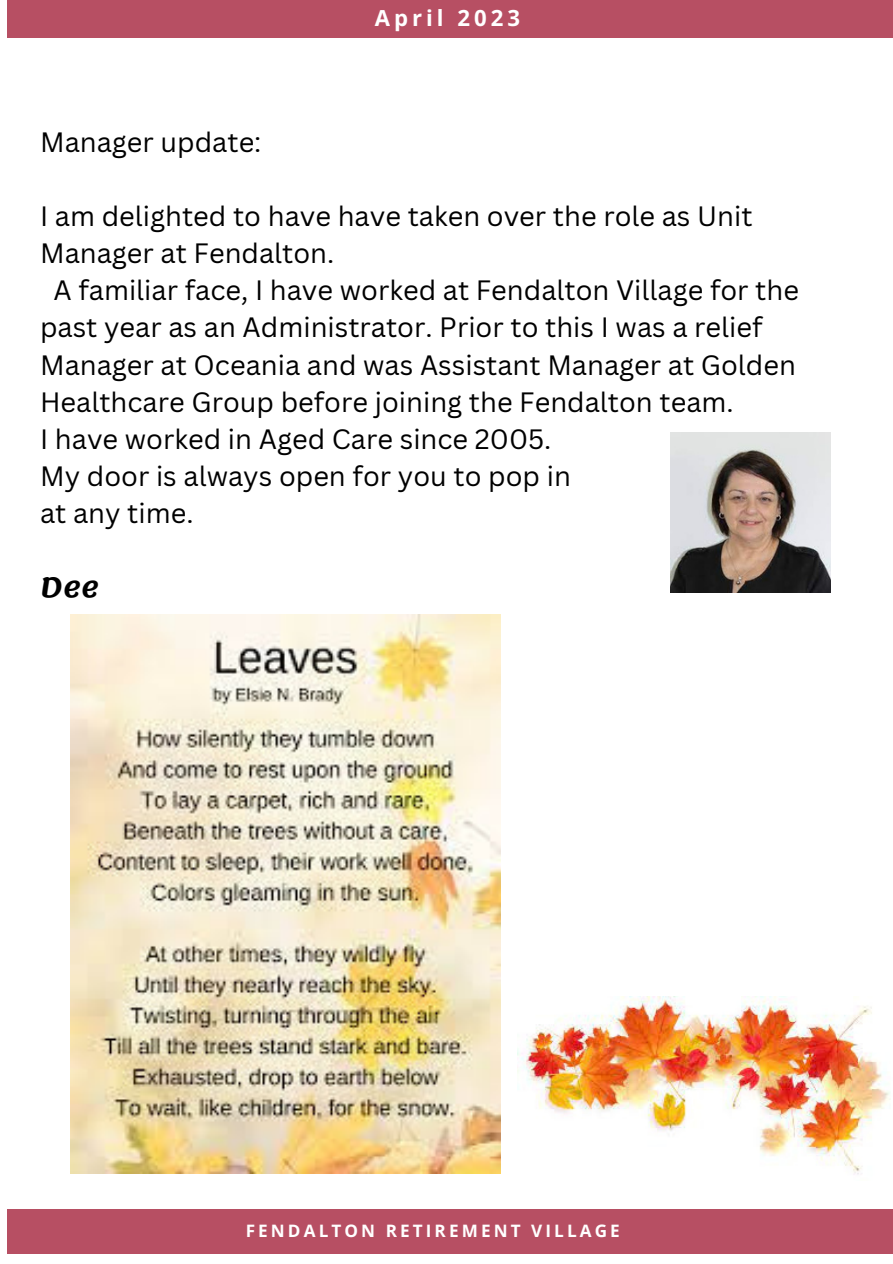
<style>
.page{position:relative;width:893px;height:1264px;background:#fff}
.page>*{position:absolute;margin:0;border:0;box-sizing:border-box;transform-origin:0 0}
.t1{font:27.3px/37px "Canva Sans";color:#000}
.t2{font:600 27.3px "Lemonada";color:#000}
.t3{font:700 22.2px "Open Sans";letter-spacing:.18em;color:#fff}
.t4{font:700 17.1px "Open Sans";letter-spacing:.18em;color:#fff}
</style>
<div class="page">
<div style="left:7px;top:1209px;width:885px;height:45px;background:#b74f63"></div>
<div style="left:0;top:0;width:892px;height:45px;background:#b74f63"></div>
<img style="left:71px;top:614px;width:429px;height:559px">
<img style="left:670px;top:433px;width:160px;height:159px">
<img style="left:517px;top:996px;width:373px;height:179px">
<p class="t1" style="left:40px;top:123px;width:223px">Manager update:</p>
<p class="t3" style="left:375px;top:3px;width:147px">April 2023</p>
<p class="t1" style="left:40px;top:197px;width:714px">I am delighted to have have taken over the role as Unit<br>Manager at Fendalton.</p>
<p class="t1" style="left:40px;top:271px;width:760px;text-indent:13px">A familiar face, I have worked at Fendalton Village for the past year as an Administrator. Prior to this I was a relief Manager at Oceania and was Assistant Manager at Golden Healthcare Group before joining the Fendalton team.</p>
<p class="t1" style="left:40px;top:419px;width:513px">I have worked in Aged Care since 2005.</p>
<p class="t1" style="left:40px;top:457px;width:532px">My door is always open for you to pop in</p>
<p class="t1" style="left:40px;top:494px;width:155px">at any time.</p>
<p class="t2" style="left:40px;top:572px;width:60px">Dee</p>
<p class="t4" style="left:246px;top:1218px;width:375px">FENDALTON RETIREMENT VILLAGE</p>
</div>
